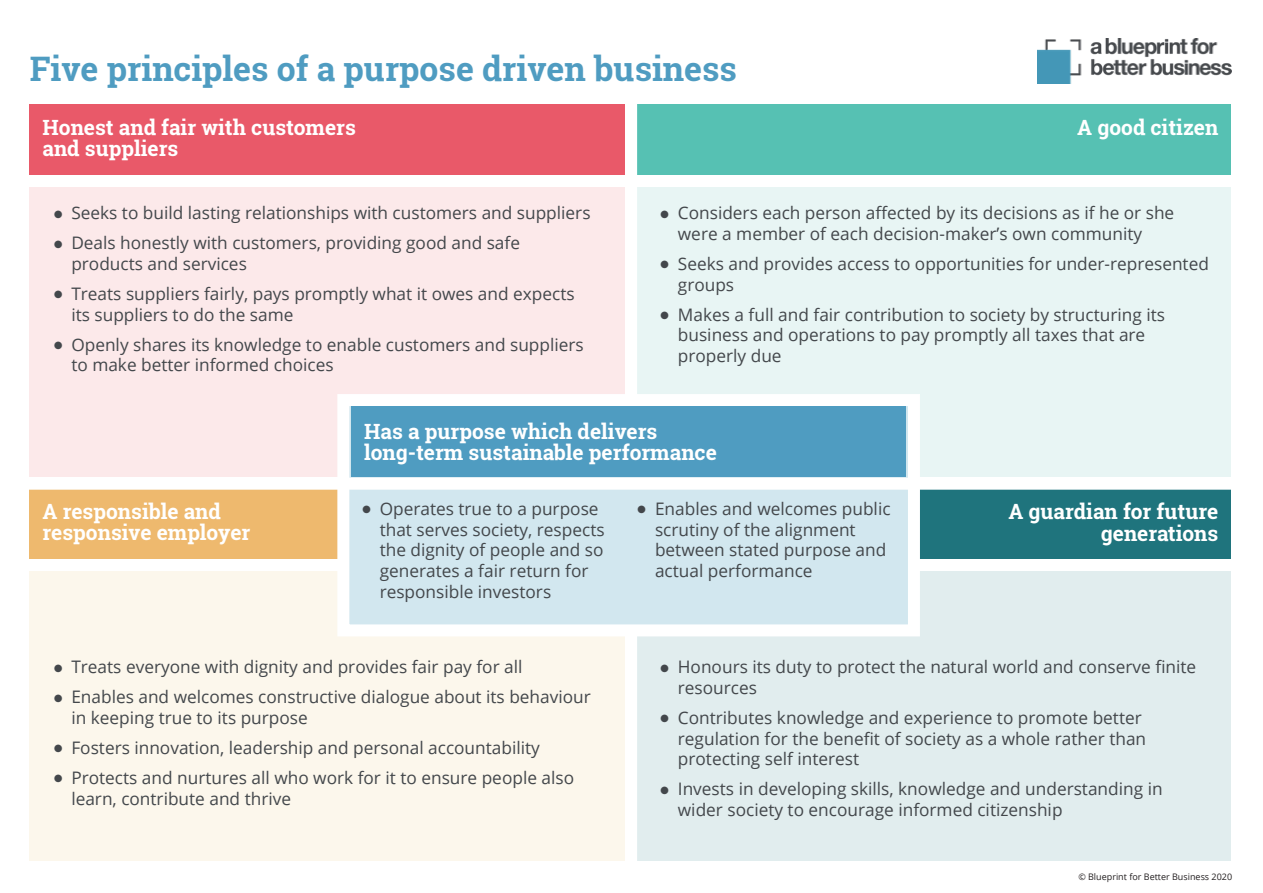
<style>
.page{position:relative;width:1263px;height:893px;background:#fff}
.page>*{position:absolute;margin:0;border:0;box-sizing:border-box;transform-origin:0 0}
.t1{font:700 33.75px "Roboto Slab";color:#4f9cc1}
.t2{font:700 21px/21px "Roboto Slab";color:#fff}
.t3{font:17.25px/20.7px "Open Sans";color:#43474b}
.t4{font:9px "Open Sans";color:#231f20}
</style>
<div class="page">
<div style="left:636px;top:571px;width:595px;height:290px;background:#e1edee"></div>
<div style="left:636px;top:488px;width:595px;height:71px;background:#1f747d"></div>
<div style="left:30px;top:571px;width:595px;height:290px;background:#fcf7ec"></div>
<div style="left:30px;top:488px;width:595px;height:71px;background:#eeb96e"></div>
<div style="left:30px;top:187px;width:595px;height:290px;background:#fce9ea"></div>
<div style="left:636px;top:187px;width:595px;height:290px;background:#e8f5f4"></div>
<img style="left:1037px;top:38px;width:194px;height:45px">
<div style="left:30px;top:104px;width:595px;height:70px;background:#e95969"></div>
<div style="left:636px;top:104px;width:595px;height:70px;background:#56c1b3"></div>
<div style="left:337px;top:394px;width:583px;height:242px;background:#d2e7ef;border:12px solid #fff"></div>
<div style="left:351px;top:407px;width:555px;height:70px;background:#4f9cc1"></div>
<div style="left:0;top:478px;width:1263px;height:12px;background:#fff"></div>
<h1 class="t1" style="left:30px;top:46px;width:709px">Five principles of a purpose driven business</h1>
<p class="t2" style="left:43px;top:116px;width:315px">Honest and fair with customers and suppliers</p>
<p class="t2" style="left:1077px;top:116px;width:143px">A good citizen</p>
<p class="t3" style="left:54px;top:202px;width:538px">● Seeks to build lasting relationships with customers and suppliers</p>
<p class="t3" style="left:71px;top:232px;width:450px;text-indent:-17px">● Deals honestly with customers, providing good and safe products and services</p>
<p class="t3" style="left:71px;top:283px;width:505px;text-indent:-17px">● Treats suppliers fairly, pays promptly what it owes and expects its suppliers to do the same</p>
<p class="t3" style="left:71px;top:334px;width:514px;text-indent:-17px">● Openly shares its knowledge to enable customers and suppliers to make better informed choices</p>
<p class="t3" style="left:678px;top:202px;width:498px;text-indent:-17px">● Considers each person affected by its decisions as if he or she were a member of each decision-maker’s own community</p>
<p class="t3" style="left:678px;top:253px;width:533px;text-indent:-17px">● Seeks and provides access to opportunities for under-represented groups</p>
<p class="t3" style="left:678px;top:304px;width:489px;text-indent:-17px">● Makes a full and fair contribution to society by structuring its business and operations to pay promptly all taxes that are properly due</p>
<p class="t2" style="left:43px;top:501px;width:209px">A responsible and responsive employer</p>
<p class="t2" style="left:364px;top:421px;width:354px">Has a purpose which delivers long-term sustainable performance</p>
<p class="t3" style="left:380px;top:498px;width:226px;text-indent:-17px">● Operates true to a purpose that serves society, respects the dignity of people and so generates a fair return for responsible investors</p>
<p class="t3" style="left:655px;top:498px;width:237px;text-indent:-17px">● Enables and welcomes public scrutiny of the alignment between stated purpose and actual performance</p>
<p class="t2" style="left:1008px;top:500px;width:212px;line-height:22px;text-align:right">A guardian for future generations</p>
<p class="t3" style="left:54px;top:656px;width:470px">● Treats everyone with dignity and provides fair pay for all</p>
<p class="t3" style="left:71px;top:686px;width:521px;text-indent:-17px">● Enables and welcomes constructive dialogue about its behaviour in keeping true to its purpose</p>
<p class="t3" style="left:54px;top:737px;width:487px">● Fosters innovation, leadership and personal accountability</p>
<p class="t3" style="left:71px;top:767px;width:504px;text-indent:-17px">● Protects and nurtures all who work for it to ensure people also learn, contribute and thrive</p>
<p class="t3" style="left:678px;top:656px;width:520px;text-indent:-17px">● Honours its duty to protect the natural world and conserve finite resources</p>
<p class="t3" style="left:678px;top:707px;width:470px;text-indent:-17px">● Contributes knowledge and experience to promote better regulation for the benefit of society as a whole rather than protecting self interest</p>
<p class="t3" style="left:678px;top:778px;width:486px;text-indent:-17px">● Invests in developing skills, knowledge and understanding in wider society to encourage informed citizenship</p>
<p class="t4" style="left:1078px;top:871px;width:155px">© Blueprint for Better Business 2020</p>
</div>
